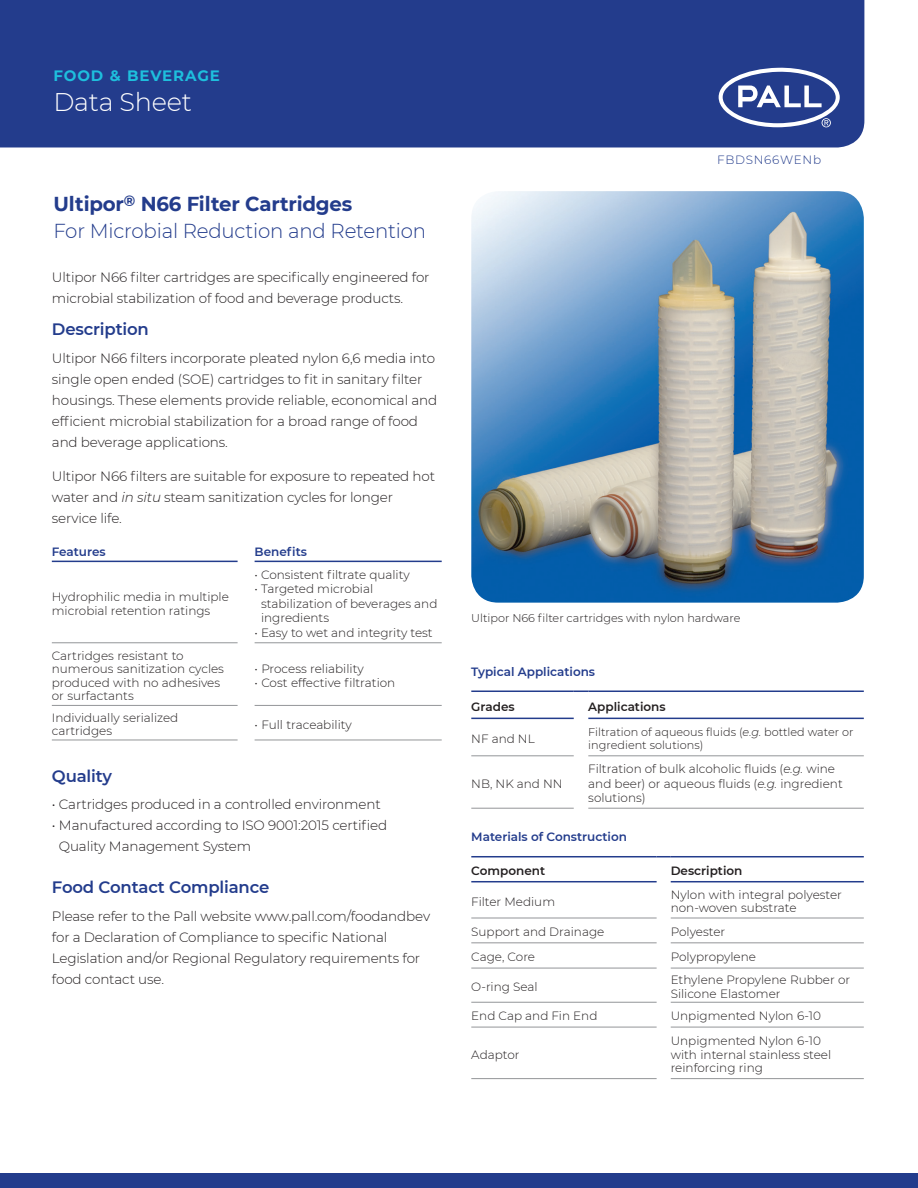
<style>
.page{position:relative;width:918px;height:1188px;background:#fff}
.page>*{position:absolute;margin:0;border:0;box-sizing:border-box;transform-origin:0 0}
.t1{font:300 25.5px "Montserrat";letter-spacing:-.01em;color:#fff}
.t2{font:300 20.1px/27.8px "Montserrat";letter-spacing:-.01em;color:#233c8c}
.t3{font:600 16.5px "Montserrat";letter-spacing:-.01em;color:#233c8c}
.t4{font:700 15px "Montserrat";letter-spacing:.06em;color:#1ebfdd}
.t5{font:300 13.5px/21px "Montserrat";letter-spacing:-.01em;color:#231f20}
.t6{font:300 12px/13.5px "Montserrat";color:#231f20}
.t7{font:600 12px "Montserrat";color:#233c8c}
.t8{font:600 12px "Montserrat";color:#231f20}
.t9{font:300 12px "Montserrat";letter-spacing:.06em;color:#233c8c}
.t10{font:300 11.25px/13.5px "Montserrat";color:#231f20}
.s1{font-weight:700}
.s2{font-style:italic}
</style>
<div class="page">
<div style="left:0;top:0;width:864px;height:147px;background:#233c8c"></div>
<svg style="left:719px;top:68px;width:121px;height:59px"></svg>
<img style="left:471px;top:191px;width:393px;height:412px">
<div style="left:0;top:1173px;width:918px;height:15px;background:#233c8c"></div>
<svg style="left:471px;top:719px;width:393px;height:89px"></svg>
<hr style="left:471px;top:718px;width:103px;height:1px;background:#233c8c">
<hr style="left:588px;top:718px;width:276px;height:1px;background:#233c8c">
<hr style="left:471px;top:691px;width:103px;height:1px;background:#233c8c">
<svg style="left:574px;top:691px;width:14px;height:1px"></svg>
<hr style="left:588px;top:691px;width:276px;height:1px;background:#233c8c">
<hr style="left:471px;top:756px;width:103px;height:1px;background:#939598">
<hr style="left:588px;top:756px;width:276px;height:1px;background:#939598">
<hr style="left:471px;top:808px;width:103px;height:1px;background:#939598">
<hr style="left:588px;top:808px;width:276px;height:1px;background:#939598">
<svg style="left:471px;top:857px;width:393px;height:222px"></svg>
<hr style="left:471px;top:968px;width:186px;height:1px;background:#939598">
<hr style="left:671px;top:968px;width:193px;height:1px;background:#939598">
<hr style="left:471px;top:1002px;width:186px;height:1px;background:#939598">
<hr style="left:671px;top:1002px;width:193px;height:1px;background:#939598">
<hr style="left:471px;top:1027px;width:186px;height:1px;background:#939598">
<hr style="left:671px;top:1027px;width:193px;height:1px;background:#939598">
<hr style="left:471px;top:1078px;width:186px;height:1px;background:#939598">
<hr style="left:671px;top:1078px;width:193px;height:1px;background:#939598">
<hr style="left:471px;top:943px;width:186px;height:1px;background:#939598">
<hr style="left:671px;top:943px;width:193px;height:1px;background:#939598">
<svg style="left:657px;top:856px;width:14px;height:1px"></svg>
<hr style="left:471px;top:856px;width:186px;height:1px;background:#233c8c">
<hr style="left:671px;top:856px;width:193px;height:1px;background:#233c8c">
<hr style="left:471px;top:881px;width:186px;height:1px;background:#233c8c">
<hr style="left:471px;top:918px;width:186px;height:1px;background:#939598">
<hr style="left:671px;top:881px;width:193px;height:1px;background:#233c8c">
<hr style="left:671px;top:918px;width:193px;height:1px;background:#939598">
<svg style="left:52px;top:561px;width:390px;height:179px"></svg>
<hr style="left:52px;top:561px;width:186px;height:1px;background:#233c8c">
<hr style="left:255px;top:561px;width:187px;height:1px;background:#233c8c">
<hr style="left:52px;top:642px;width:186px;height:1px;background:#939598">
<hr style="left:255px;top:642px;width:187px;height:1px;background:#939598">
<hr style="left:52px;top:705px;width:186px;height:1px;background:#939598">
<hr style="left:255px;top:705px;width:187px;height:1px;background:#939598">
<hr style="left:52px;top:740px;width:186px;height:1px;background:#939598">
<hr style="left:255px;top:740px;width:187px;height:1px;background:#939598">
<p class="t4" style="left:53px;top:65px;width:168px">FOOD &amp; BEVERAGE</p>
<h1 class="t1" style="left:53px;top:85px;width:140px">Data Sheet</h1>
<h2 class="t2" style="left:53px;top:189px;width:374px"><span class="s1">Ultipor</span><sup>®</sup> <span class="s1">N66 Filter Cartridges<br></span>For Microbial Reduction and Retention</h2>
<p class="t5" style="left:52px;top:267px;width:379px">Ultipor N66 filter cartridges are specifically engineered for microbial stabilization of food and beverage products.</p>
<p class="t3" style="left:52px;top:317px;width:98px">Description</p>
<p class="t5" style="left:52px;top:347px;width:387px">Ultipor N66 filters incorporate pleated nylon 6,6 media into single open ended (SOE) cartridges to fit in sanitary filter housings. These elements provide reliable, economical and efficient microbial stabilization for a broad range of food and beverage applications.</p>
<p class="t5" style="left:52px;top:465px;width:385px">Ultipor N66 filters are suitable for exposure to repeated hot water and <span class="s2">in situ</span> steam sanitization cycles for longer service life.</p>
<p class="t7" style="left:52px;top:544px;width:55px">Features</p>
<p class="t7" style="left:255px;top:544px;width:54px">Benefits</p>
<p class="t6" style="left:52px;top:589px;width:179px;line-height:14.4px">Hydrophilic media in multiple microbial retention ratings</p>
<p class="t6" style="left:255px;top:568px;width:157px">• Consistent filtrate quality</p>
<p class="t6" style="left:261px;top:582px;width:178px;line-height:14.4px;text-indent:-6px">• Targeted microbial stabilization of beverages and ingredients</p>
<p class="t6" style="left:255px;top:625px;width:180px">• Easy to wet and integrity test</p>
<p class="t6" style="left:52px;top:648px;width:174px">Cartridges resistant to numerous sanitization cycles produced with no adhesives or surfactants</p>
<p class="t6" style="left:255px;top:662px;width:111px">• Process reliability</p>
<p class="t6" style="left:255px;top:675px;width:142px">• Cost effective filtration</p>
<p class="t6" style="left:52px;top:710px;width:128px">Individually serialized cartridges</p>
<p class="t6" style="left:255px;top:717px;width:99px">• Full traceability</p>
<p class="t3" style="left:52px;top:764px;width:62px">Quality</p>
<p class="t5" style="left:52px;top:794px;width:330px">• Cartridges produced in a controlled environment</p>
<p class="t5" style="left:59px;top:815px;width:330px;text-indent:-7px">• Manufactured according to ISO 9001:2015 certified<br>Quality Management System</p>
<p class="t3" style="left:52px;top:876px;width:219px">Food Contact Compliance</p>
<p class="t5" style="left:52px;top:905px;width:380px">Please refer to the Pall website www.pall.com/foodandbev for a Declaration of Compliance to specific National Legislation and/or Regional Regulatory requirements for food contact use.</p>
<p class="t9" style="left:717px;top:152px;width:106px">FBDSN66WENb</p>
<p class="t10" style="left:471px;top:611px;width:271px">Ultipor N66 filter cartridges with nylon hardware</p>
<p class="t7" style="left:471px;top:663px;width:125px">Typical Applications</p>
<p class="t8" style="left:471px;top:698px;width:45px">Grades</p>
<p class="t8" style="left:588px;top:698px;width:79px">Applications</p>
<p class="t6" style="left:471px;top:732px;width:65px">NF and NL</p>
<p class="t10" style="left:588px;top:725px;width:267px">Filtration of aqueous fluids (<span class="s2">e.g.</span> bottled water or ingredient solutions)</p>
<p class="t6" style="left:471px;top:776px;width:93px">NB, NK and NN</p>
<p class="t6" style="left:588px;top:762px;width:256px;line-height:14.4px">Filtration of bulk alcoholic fluids (<span class="s2">e.g.</span> wine and beer) or aqueous fluids (<span class="s2">e.g.</span> ingredient solutions)</p>
<p class="t7" style="left:471px;top:829px;width:157px">Materials of Construction</p>
<p class="t8" style="left:471px;top:862px;width:75px">Component</p>
<p class="t8" style="left:671px;top:862px;width:73px">Description</p>
<p class="t6" style="left:471px;top:894px;width:85px">Filter Medium</p>
<p class="t6" style="left:671px;top:888px;width:173px">Nylon with integral polyester non-woven substrate</p>
<p class="t6" style="left:471px;top:925px;width:135px">Support and Drainage</p>
<p class="t6" style="left:671px;top:925px;width:56px">Polyester</p>
<p class="t6" style="left:471px;top:950px;width:65px">Cage, Core</p>
<p class="t6" style="left:671px;top:950px;width:87px">Polypropylene</p>
<p class="t6" style="left:471px;top:980px;width:68px">O-ring Seal</p>
<p class="t6" style="left:671px;top:973px;width:181px">Ethylene Propylene Rubber or<br>Silicone Elastomer</p>
<p class="t6" style="left:471px;top:1009px;width:128px">End Cap and Fin End</p>
<p class="t6" style="left:671px;top:1009px;width:152px">Unpigmented Nylon 6-10</p>
<p class="t6" style="left:471px;top:1047px;width:50px">Adaptor</p>
<p class="t6" style="left:671px;top:1034px;width:162px">Unpigmented Nylon 6-10 with internal stainless steel reinforcing ring</p>
</div>
